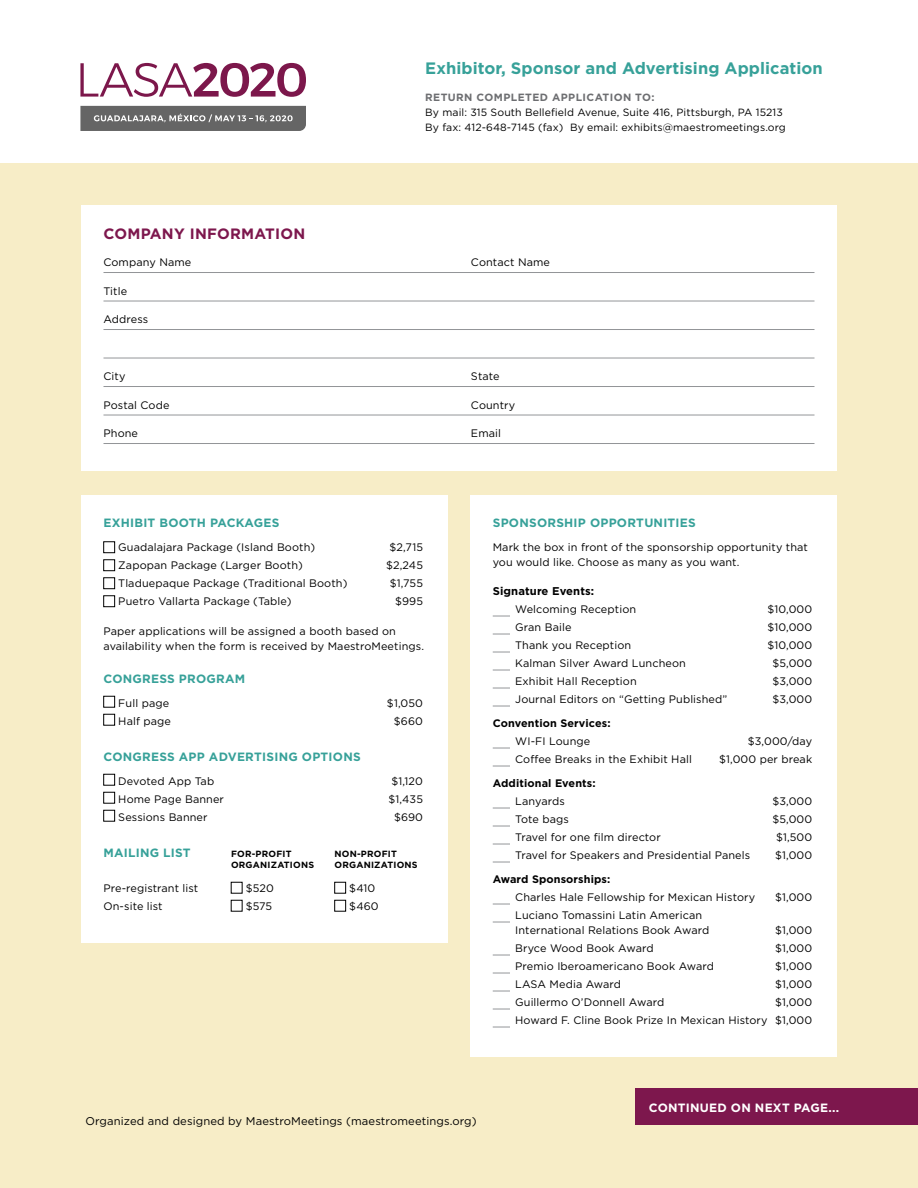
<style>
.page{position:relative;width:918px;height:1188px;background:#fff}
.page>*{position:absolute;margin:0;border:0;box-sizing:border-box;transform-origin:0 0}
.t1{font:700 16.5px "Gotham";letter-spacing:.005em;color:#37a199}
.t2{font:700 15px "Gotham";letter-spacing:.015em;color:#7d174d}
.t3{font:700 12px "Gotham";letter-spacing:.02em;color:#37a199}
.t4{font:700 12px "Gotham";letter-spacing:.02em;color:#fff}
.t5{font:11.25px "Gotham";letter-spacing:.01em;color:#000}
.t6{font:700 11.25px "Gotham";letter-spacing:.01em;color:#000}
.t7{font:10.8px/15px "Gotham";letter-spacing:.01em;color:#000}
.t8{font:700 10.8px "Gotham";letter-spacing:.01em;color:#000}
.t9{font:10.5px/15px "Gotham";letter-spacing:.01em;color:#000}
.t10{font:700 10.5px "Gotham";letter-spacing:.04em;color:#6d6e71}
.t11{font:700 9px "Gotham";letter-spacing:.025em;color:#000}
</style>
<div class="page">
<svg style="left:80px;top:63px;width:226px;height:34px"></svg>
<svg style="left:80px;top:106px;width:226px;height:25px;background:#727272"></svg>
<div style="left:0;top:164px;width:918px;height:1024px;background:#f7edc7"></div>
<div style="left:81px;top:205px;width:756px;height:265px;background:#fff"></div>
<hr style="left:104px;top:272px;width:710px;height:1px;background:#939598">
<hr style="left:104px;top:301px;width:710px;height:1px;background:#939598">
<hr style="left:104px;top:329px;width:710px;height:1px;background:#939598">
<hr style="left:104px;top:358px;width:710px;height:1px;background:#939598">
<hr style="left:104px;top:386px;width:710px;height:1px;background:#939598">
<hr style="left:104px;top:415px;width:710px;height:1px;background:#939598">
<hr style="left:104px;top:443px;width:710px;height:1px;background:#939598">
<div style="left:81px;top:495px;width:367px;height:448px;background:#fff"></div>
<div style="left:104px;top:542px;width:11px;height:11px;border:1px solid #000"></div>
<div style="left:104px;top:560px;width:11px;height:11px;border:1px solid #000"></div>
<div style="left:104px;top:578px;width:11px;height:11px;border:1px solid #000"></div>
<div style="left:104px;top:596px;width:11px;height:11px;border:1px solid #000"></div>
<div style="left:104px;top:696px;width:11px;height:11px;border:1px solid #000"></div>
<div style="left:104px;top:714px;width:11px;height:11px;border:1px solid #000"></div>
<div style="left:104px;top:774px;width:11px;height:11px;border:1px solid #000"></div>
<div style="left:104px;top:792px;width:11px;height:11px;border:1px solid #000"></div>
<div style="left:104px;top:810px;width:11px;height:11px;border:1px solid #000"></div>
<div style="left:334px;top:882px;width:12px;height:11px;border:1px solid #000"></div>
<div style="left:334px;top:900px;width:12px;height:11px;border:1px solid #000"></div>
<div style="left:470px;top:495px;width:367px;height:562px;background:#fff"></div>
<svg style="left:493px;top:616px;width:17px;height:1px"></svg>
<svg style="left:493px;top:634px;width:17px;height:1px"></svg>
<svg style="left:493px;top:652px;width:17px;height:1px"></svg>
<svg style="left:493px;top:670px;width:17px;height:1px"></svg>
<svg style="left:493px;top:688px;width:17px;height:1px"></svg>
<svg style="left:493px;top:706px;width:17px;height:1px"></svg>
<svg style="left:493px;top:748px;width:17px;height:1px"></svg>
<svg style="left:493px;top:766px;width:17px;height:1px"></svg>
<svg style="left:493px;top:808px;width:17px;height:1px"></svg>
<svg style="left:493px;top:826px;width:17px;height:1px"></svg>
<svg style="left:493px;top:844px;width:17px;height:1px"></svg>
<svg style="left:493px;top:862px;width:17px;height:1px"></svg>
<svg style="left:493px;top:904px;width:17px;height:1px"></svg>
<svg style="left:493px;top:922px;width:17px;height:1px"></svg>
<svg style="left:493px;top:955px;width:17px;height:1px"></svg>
<svg style="left:493px;top:973px;width:17px;height:1px"></svg>
<svg style="left:493px;top:991px;width:17px;height:1px"></svg>
<svg style="left:493px;top:1009px;width:17px;height:1px"></svg>
<svg style="left:493px;top:1027px;width:17px;height:1px"></svg>
<div style="left:635px;top:1089px;width:283px;height:36px;background:#7d174d"></div>
<h1 class="t1" style="left:425px;top:58px;width:399px">Exhibitor, Sponsor and Advertising Application</h1>
<p class="t10" style="left:425px;top:90px;width:231px">RETURN COMPLETED APPLICATION TO:</p>
<p class="t9" style="left:425px;top:105px;width:362px">By mail: 315 South Bellefield Avenue, Suite 416, Pittsburgh, PA 15213<br>By fax: 412-648-7145 (fax) By email: exhibits@maestromeetings.org</p>
<h2 class="t2" style="left:104px;top:224px;width:203px">COMPANY INFORMATION</h2>
<p class="t7" style="left:104px;top:255px;width:89px">Company Name</p>
<p class="t7" style="left:471px;top:255px;width:81px">Contact Name</p>
<p class="t7" style="left:103px;top:284px;width:25px">Title</p>
<p class="t7" style="left:103px;top:312px;width:46px">Address</p>
<p class="t7" style="left:104px;top:369px;width:24px">City</p>
<p class="t7" style="left:471px;top:369px;width:30px">State</p>
<p class="t7" style="left:104px;top:398px;width:68px">Postal Code</p>
<p class="t7" style="left:471px;top:398px;width:46px">Country</p>
<p class="t7" style="left:103px;top:426px;width:36px">Phone</p>
<p class="t7" style="left:471px;top:426px;width:32px">Email</p>
<p class="t3" style="left:104px;top:515px;width:177px">EXHIBIT BOOTH PACKAGES</p>
<p class="t7" style="left:118px;top:540px;width:198px">Guadalajara Package (Island Booth)</p>
<p class="t7" style="left:389px;top:540px;width:35px">$2,715</p>
<p class="t7" style="left:118px;top:558px;width:186px">Zapopan Package (Larger Booth)</p>
<p class="t7" style="left:386px;top:558px;width:38px">$2,245</p>
<p class="t7" style="left:118px;top:576px;width:231px">Tladuepaque Package (Traditional Booth)</p>
<p class="t7" style="left:390px;top:576px;width:35px">$1,755</p>
<p class="t7" style="left:118px;top:594px;width:175px">Puetro Vallarta Package (Table)</p>
<p class="t7" style="left:395px;top:594px;width:29px">$995</p>
<p class="t7" style="left:104px;top:624px;width:322px">Paper applications will be assigned a booth based on availability when the form is received by MaestroMeetings.</p>
<p class="t3" style="left:104px;top:671px;width:143px">CONGRESS PROGRAM</p>
<p class="t7" style="left:118px;top:696px;width:52px">Full page</p>
<p class="t7" style="left:387px;top:696px;width:38px">$1,050</p>
<p class="t7" style="left:118px;top:714px;width:54px">Half page</p>
<p class="t7" style="left:394px;top:714px;width:31px">$660</p>
<p class="t3" style="left:104px;top:749px;width:259px">CONGRESS APP ADVERTISING OPTIONS</p>
<p class="t7" style="left:118px;top:774px;width:97px">Devoted App Tab</p>
<p class="t7" style="left:391px;top:774px;width:33px">$1,120</p>
<p class="t7" style="left:118px;top:792px;width:107px">Home Page Banner</p>
<p class="t7" style="left:388px;top:792px;width:36px">$1,435</p>
<p class="t7" style="left:118px;top:810px;width:91px">Sessions Banner</p>
<p class="t7" style="left:394px;top:810px;width:30px">$690</p>
<p class="t3" style="left:104px;top:845px;width:89px">MAILING LIST</p>
<p class="t11" style="left:231px;top:848px;width:62px">FOR-PROFIT</p>
<p class="t11" style="left:335px;top:848px;width:64px">NON-PROFIT</p>
<p class="t11" style="left:231px;top:859px;width:85px">ORGANIZATIONS</p>
<p class="t11" style="left:335px;top:859px;width:85px">ORGANIZATIONS</p>
<p class="t7" style="left:104px;top:881px;width:96px">Pre-registrant list</p>
<p class="t7" style="left:246px;top:881px;width:30px">$520</p>
<p class="t7" style="left:349px;top:881px;width:27px">$410</p>
<p class="t7" style="left:104px;top:899px;width:61px">On-site list</p>
<p class="t7" style="left:246px;top:899px;width:28px">$575</p>
<p class="t7" style="left:349px;top:899px;width:31px">$460</p>
<p class="t3" style="left:493px;top:515px;width:205px">SPONSORSHIP OPPORTUNITIES</p>
<p class="t7" style="left:493px;top:540px;width:317px">Mark the box in front of the sponsorship opportunity that you would like. Choose as many as you want.</p>
<p class="t6" style="left:493px;top:583px;width:103px">Signature Events:</p>
<p class="t7" style="left:515px;top:602px;width:122px">Welcoming Reception</p>
<p class="t7" style="left:767px;top:602px;width:46px">$10,000</p>
<p class="t7" style="left:515px;top:620px;width:58px">Gran Baile</p>
<p class="t7" style="left:767px;top:620px;width:46px">$10,000</p>
<p class="t7" style="left:515px;top:638px;width:117px">Thank you Reception</p>
<p class="t7" style="left:767px;top:638px;width:46px">$10,000</p>
<p class="t7" style="left:515px;top:656px;width:172px">Kalman Silver Award Luncheon</p>
<p class="t7" style="left:772px;top:656px;width:41px">$5,000</p>
<p class="t7" style="left:515px;top:674px;width:123px">Exhibit Hall Reception</p>
<p class="t7" style="left:772px;top:674px;width:41px">$3,000</p>
<p class="t7" style="left:515px;top:692px;width:214px">Journal Editors on “Getting Published”</p>
<p class="t7" style="left:772px;top:692px;width:41px">$3,000</p>
<p class="t8" style="left:493px;top:716px;width:119px">Convention Services:</p>
<p class="t7" style="left:515px;top:734px;width:77px">WI-FI Lounge</p>
<p class="t7" style="left:748px;top:734px;width:66px">$3,000/day</p>
<p class="t7" style="left:515px;top:752px;width:178px">Coffee Breaks in the Exhibit Hall</p>
<p class="t7" style="left:719px;top:752px;width:95px">$1,000 per break</p>
<p class="t8" style="left:493px;top:776px;width:104px">Additional Events:</p>
<p class="t7" style="left:515px;top:794px;width:51px">Lanyards</p>
<p class="t7" style="left:772px;top:794px;width:41px">$3,000</p>
<p class="t7" style="left:515px;top:812px;width:55px">Tote bags</p>
<p class="t7" style="left:772px;top:812px;width:41px">$5,000</p>
<p class="t7" style="left:515px;top:830px;width:147px">Travel for one film director</p>
<p class="t7" style="left:776px;top:830px;width:38px">$1,500</p>
<p class="t7" style="left:515px;top:848px;width:236px">Travel for Speakers and Presidential Panels</p>
<p class="t7" style="left:775px;top:848px;width:39px">$1,000</p>
<p class="t8" style="left:493px;top:872px;width:119px">Award Sponsorships:</p>
<p class="t7" style="left:515px;top:890px;width:241px">Charles Hale Fellowship for Mexican History</p>
<p class="t7" style="left:775px;top:890px;width:39px">$1,000</p>
<p class="t7" style="left:515px;top:908px;width:196px">Luciano Tomassini Latin American<br>International Relations Book Award</p>
<p class="t7" style="left:775px;top:923px;width:39px">$1,000</p>
<p class="t7" style="left:515px;top:941px;width:140px">Bryce Wood Book Award</p>
<p class="t7" style="left:775px;top:941px;width:39px">$1,000</p>
<p class="t7" style="left:515px;top:959px;width:200px">Premio Iberoamericano Book Award</p>
<p class="t7" style="left:775px;top:959px;width:39px">$1,000</p>
<p class="t7" style="left:515px;top:977px;width:107px">LASA Media Award</p>
<p class="t7" style="left:775px;top:977px;width:39px">$1,000</p>
<p class="t7" style="left:515px;top:995px;width:151px">Guillermo O’Donnell Award</p>
<p class="t7" style="left:515px;top:993px;width:298px;line-height:18px;text-align:right">$1,000<br>Howard F. Cline Book Prize In Mexican History $1,000</p>
<p class="t5" style="left:86px;top:1115px;width:393px">Organized and designed by MaestroMeetings (maestromeetings.org)</p>
<p class="t4" style="left:649px;top:1100px;width:192px">CONTINUED ON NEXT PAGE...</p>
</div>
